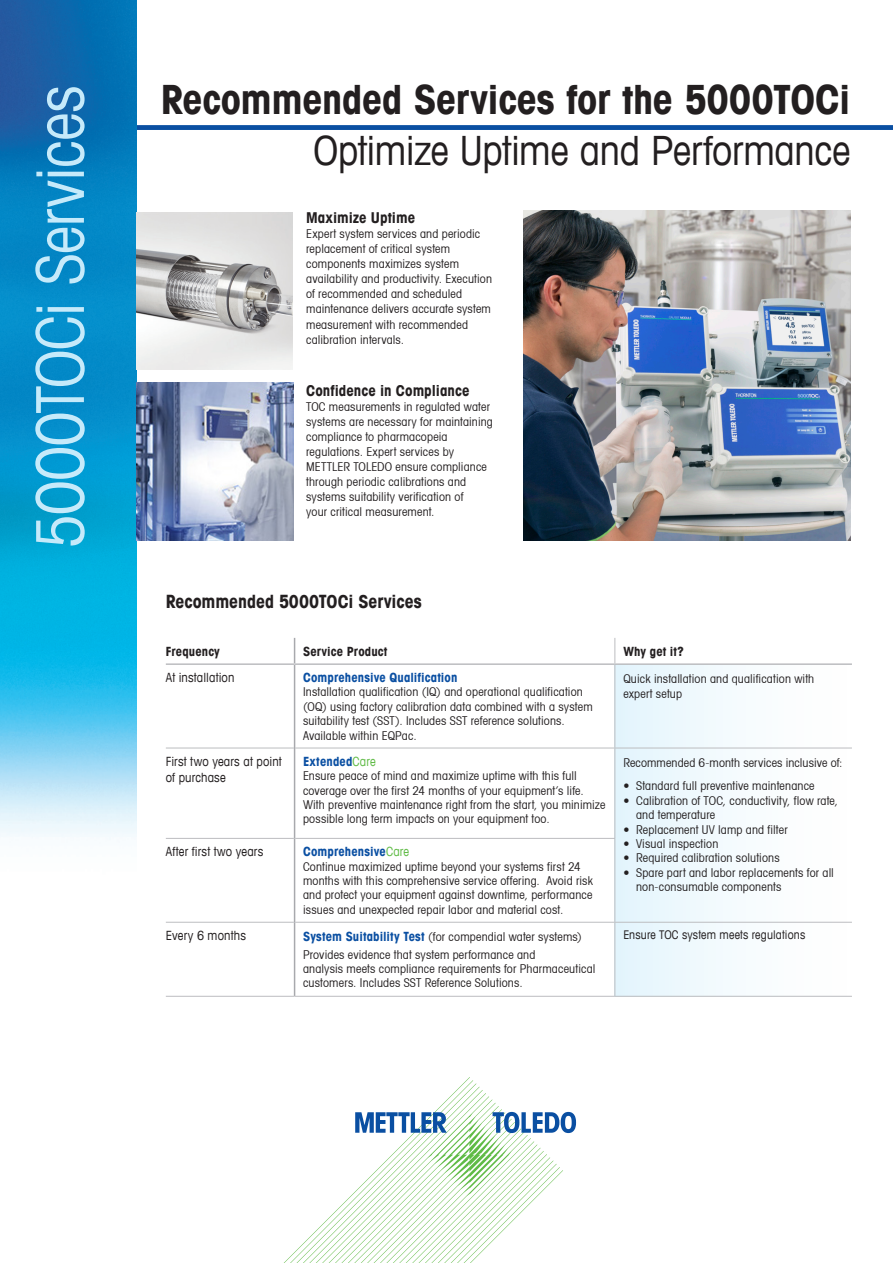
<style>
.page{position:relative;width:893px;height:1263px;background:#fff}
.page>*{position:absolute;margin:0;border:0;box-sizing:border-box;transform-origin:0 0}
.t1{font:condensed 66px "Avant Garde Com";letter-spacing:-.015em;color:#c6eafa}
._01_front_page_verti{font:condensed 66px "Avant Garde";letter-spacing:-.01em;color:#c6eafa;scale:.95 1}
._1_Title_Bold_28_32{font:700 condensed 40.5px "Avant Garde Com";letter-spacing:-.01em;color:#231f20}
._1_Title_Bold_28_32-2{font:condensed 40.5px "Avant Garde Com";letter-spacing:-.01em;color:#231f20}
._8_Subtitle_Book_14{font:700 condensed 18px "Avant Garde";letter-spacing:-.005em;color:#231f20}
._05_subhead_12_pt{font:700 condensed 15px "Avant Garde";color:#231f20}
._12_Running_Subhead{font:700 condensed 15px "Avant Garde Com";color:#231f20}
.t2{font:condensed 12.75px/16.5px "Avant Garde Com";letter-spacing:.01em;color:#231f20}
.t3{font:700 condensed 12.75px "Avant Garde Com";letter-spacing:.01em;color:#0a4fa2}
.t4{font:700 condensed 12.75px "Avant Garde Com";letter-spacing:.01em;color:#231f20}
._06_captions{font:condensed 12px/15px "Avant Garde";letter-spacing:.015em;color:#231f20}
.t5{font:condensed 12px "Avant Garde Com";letter-spacing:.015em;color:#231f20}
.s1{font-weight:400;color:#60bb46}
.s2{font-family:"Avant Garde Com";font-weight:700;font-size:12.75px;color:#0a4fa2}
</style>
<div class="page">
<div style="left:615px;top:665px;width:246px;height:331px;background:linear-gradient(to right,#e5f5fc,#fffffe)"></div>
<img style="left:523px;top:210px;width:327px;height:330px">
<div style="left:111px;top:125px;width:782px;height:5px;background:#0a4fa2"></div>
<svg style="left:0;top:0;width:136px;height:840px;background:#1f9bd0"></svg>
<svg style="left:284px;top:1077px;width:292px;height:186px"></svg>
<img style="left:136px;top:383px;width:157px;height:157px">
<img style="left:137px;top:213px;width:156px;height:157px">
<svg style="left:614px;top:638px;width:1px;height:25px"></svg>
<hr style="left:614px;top:665px;width:1px;height:83px;background:#bcbdc0">
<hr style="left:166px;top:748px;width:128px;height:1px;background:#bcbdc0">
<hr style="left:295px;top:748px;width:320px;height:1px;background:#bcbdc0">
<hr style="left:615px;top:748px;width:237px;height:1px;background:#bcbdc0">
<hr style="left:614px;top:748px;width:1px;height:90px;background:#bcbdc0">
<hr style="left:166px;top:838px;width:128px;height:1px;background:#bcbdc0">
<hr style="left:295px;top:838px;width:320px;height:1px;background:#bcbdc0">
<hr style="left:614px;top:839px;width:1px;height:83px;background:#bcbdc0">
<hr style="left:166px;top:922px;width:128px;height:1px;background:#bcbdc0">
<hr style="left:295px;top:922px;width:320px;height:1px;background:#bcbdc0">
<hr style="left:615px;top:922px;width:237px;height:1px;background:#bcbdc0">
<hr style="left:614px;top:922px;width:1px;height:74px;background:#bcbdc0">
<hr style="left:166px;top:996px;width:129px;height:1px;background:#bcbdc0">
<hr style="left:295px;top:996px;width:320px;height:1px;background:#bcbdc0">
<hr style="left:615px;top:996px;width:237px;height:1px;background:#bcbdc0">
<svg style="left:294px;top:638px;width:1px;height:25px"></svg>
<hr style="left:294px;top:665px;width:1px;height:83px;background:#a8a9ad">
<hr style="left:294px;top:748px;width:1px;height:90px;background:#a8a9ad">
<hr style="left:294px;top:838px;width:1px;height:84px;background:#a8a9ad">
<hr style="left:294px;top:922px;width:1px;height:74px;background:#a8a9ad">
<hr style="left:166px;top:663px;width:129px;height:2px;background:#bcbdc0">
<hr style="left:295px;top:663px;width:320px;height:2px;background:#bcbdc0">
<hr style="left:615px;top:663px;width:237px;height:2px;background:#bcbdc0">
<p class="_01_front_page_verti" style="left:19px;top:549px;width:489px;rotate:-90deg">5000TOCi Services</p>
<p class="_1_Title_Bold_28_32" style="left:161px;top:74px;width:691px">Recommended Services for the 5000TOCi</p>
<h1 class="t1" style="left:19px;top:671px;width:588px;rotate:-90deg">Book 44 pt, 20% cyan</h1>
<p class="_1_Title_Bold_28_32-2" style="left:313px;top:126px;width:539px">Optimize Uptime and Performance</p>
<p class="_12_Running_Subhead" style="left:306px;top:208px;width:111px">Maximize Uptime</p>
<p class="_06_captions" style="left:306px;top:226px;width:187px">Expert system services and periodic replacement of critical system components maximizes system availability and productivity. Execution of recommended and scheduled maintenance delivers accurate system measurement with recommended calibration intervals.</p>
<p class="_05_subhead_12_pt" style="left:306px;top:381px;width:165px">Confidence in Compliance</p>
<p class="_06_captions" style="left:306px;top:399px;width:188px">TOC measurements in regulated water systems are necessary for maintaining compliance to pharmacopeia regulations. Expert services by METTLER TOLEDO ensure compliance through periodic calibrations and systems suitability verification of<br>your critical measurement.</p>
<p class="_8_Subtitle_Book_14" style="left:166px;top:590px;width:257px">Recommended 5000TOCi Services</p>
<p class="t4" style="left:166px;top:643px;width:56px">Frequency</p>
<p class="t4" style="left:303px;top:643px;width:86px">Service Product</p>
<p class="t4" style="left:623px;top:643px;width:62px">Why get it?</p>
<p class="t2" style="left:166px;top:669px;width:70px">At installation</p>
<p class="t3" style="left:303px;top:669px;width:156px">Comprehensive Qualification</p>
<p class="_06_captions" style="left:303px;top:684px;width:291px;line-height:14.4px">Installation qualification (IQ) and operational qualification (OQ) using factory calibration data combined with a system suitability test (SST). Includes SST reference solutions.<br>Available within EQPac.</p>
<p class="_06_captions" style="left:623px;top:671px;width:192px;line-height:14.4px">Quick installation and qualification with expert setup</p>
<p class="t2" style="left:166px;top:753px;width:117px">First two years at point of purchase</p>
<p class="t3" style="left:303px;top:753px;width:74px">Extended<span class="s1">Care</span></p>
<p class="_06_captions" style="left:303px;top:768px;width:304px;line-height:14.4px">Ensure peace of mind and maximize uptime with this full coverage over the first 24 months of your equipment’s life.<br>With preventive maintenance right from the start, you minimize possible long term impacts on your equipment too.</p>
<p class="t2" style="left:166px;top:843px;width:99px">After first two years</p>
<p class="t3" style="left:303px;top:843px;width:108px">Comprehensive<span class="s1">Care</span></p>
<p class="_06_captions" style="left:303px;top:859px;width:292px;line-height:14.4px">Continue maximized uptime beyond your systems first 24 months with this comprehensive service offering. Avoid risk and protect your equipment against downtime, performance issues and unexpected repair labor and material cost.</p>
<p class="t2" style="left:166px;top:927px;width:82px">Every 6 months</p>
<p class="_06_captions" style="left:303px;top:929px;width:280px"><span class="s2">System Suitability Test</span> (for compendial water systems)</p>
<p class="_06_captions" style="left:303px;top:947px;width:294px;line-height:14.4px">Provides evidence that system performance and<br>analysis meets compliance requirements for Pharmaceutical customers. Includes SST Reference Solutions.</p>
<p class="_06_captions" style="left:623px;top:755px;width:220px">Recommended 6-month services inclusive of:</p>
<p class="_06_captions" style="left:623px;top:778px;width:193px">• Standard full preventive maintenance</p>
<p class="_06_captions" style="left:636px;top:793px;width:204px;line-height:14.4px;text-indent:-13px">• Calibration of TOC, conductivity, flow rate, and temperature</p>
<p class="_06_captions" style="left:623px;top:821px;width:166px">• Replacement UV lamp and filter</p>
<p class="_06_captions" style="left:623px;top:836px;width:97px">• Visual inspection</p>
<p class="_06_captions" style="left:623px;top:850px;width:158px">• Required calibration solutions</p>
<p class="_06_captions" style="left:636px;top:865px;width:199px;line-height:14.4px;text-indent:-13px">• Spare part and labor replacements for all non-consumable components</p>
<p class="t5" style="left:623px;top:928px;width:184px">Ensure TOC system meets regulations</p>
</div>
